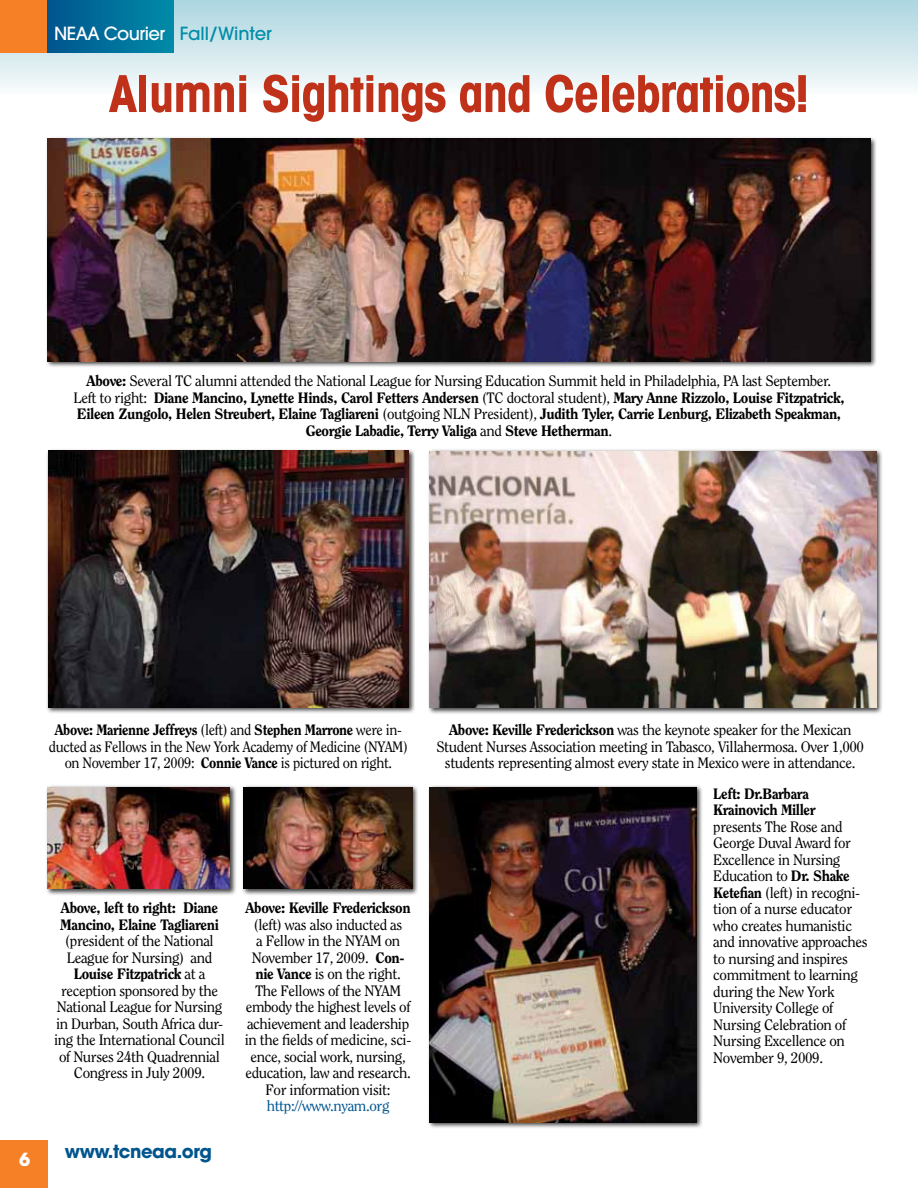
<style>
.page{position:relative;width:918px;height:1188px;background:#fff}
.page>*{position:absolute;margin:0;border:0;box-sizing:border-box;transform-origin:0 0}
.t1{font:700 condensed 51px "Avant Garde";letter-spacing:-.025em;color:#c0311a}
.t2{font:500 18px "Avant Garde";letter-spacing:-.03em;color:#fff}
.t3{font:700 18px "Avant Garde";letter-spacing:-.025em;color:#00558f}
.t4{font:700 18px "Avant Garde";color:#fff}
.t5{font:15px/16.5px "Clearface";letter-spacing:-.025em;color:#000;text-align:center}
.t6{font:800 15px/16.5px "Clearface";letter-spacing:-.025em;color:#000}
.t7{font:15px/16.5px "Clearface";letter-spacing:-.025em;color:#000;text-align:center;scale:.96 1}
.t8{font:15px "Clearface";letter-spacing:-.025em;color:#00558f}
.s1{color:#008da8}
.s2{font-weight:400}
.s3{font-weight:800}
</style>
<div class="page">
<svg style="left:0;top:0;width:918px;height:88px;background:#d0e7ec"></svg>
<div style="left:0;top:0;width:48px;height:53px;background:#f58025"></div>
<div style="left:47px;top:0;width:126px;height:53px;background:linear-gradient(to right,#00558e,#008ba8)"></div>
<div style="left:0;top:1140px;width:47px;height:48px;background:#f58025"></div>
<div style="left:427px;top:448px;width:457px;height:267px;background:#000;opacity:.75"></div>
<img style="left:430px;top:451px;width:447px;height:257px">
<div style="left:45px;top:448px;width:370px;height:266px;background:#000;opacity:.75"></div>
<img style="left:48px;top:451px;width:361px;height:256px">
<div style="left:241px;top:785px;width:178px;height:111px;background:#000;opacity:.75"></div>
<img style="left:244px;top:787px;width:168px;height:102px">
<div style="left:427px;top:785px;width:276px;height:344px;background:#000;opacity:.75"></div>
<img style="left:429px;top:787px;width:267px;height:335px">
<div style="left:45px;top:136px;width:832px;height:232px;background:#000;opacity:.75"></div>
<img style="left:47px;top:139px;width:824px;height:222px">
<div style="left:45px;top:785px;width:192px;height:111px;background:#000;opacity:.75"></div>
<img style="left:47px;top:787px;width:183px;height:102px">
<p class="t2" style="left:54px;top:22px;width:219px">NEAA Courier <span class="s1">Fall/Winter</span></p>
<h1 class="t1" style="left:109px;top:61px;width:702px">Alumni Sightings and Celebrations!</h1>
<p class="t6" style="left:73px;top:372px;width:773px;text-align:center">Above: <span class="s2">Several TC alumni attended the National League for Nursing Education Summit held in Philadelphia, PA last September.<br>Left to right:</span> Diane Mancino, Lynette Hinds, Carol Fetters Andersen <span class="s2">(TC doctoral student),</span> Mary Anne Rizzolo, Louise Fitzpatrick, Eileen Zungolo, Helen Streubert, Elaine Tagliareni <span class="s2">(outgoing NLN President),</span> Judith Tyler, Carrie Lenburg, Elizabeth Speakman, Georgie Labadie, Terry Valiga <span class="s2">and</span> Steve Hetherman<span class="s2">.</span></p>
<p class="t7" style="left:49px;top:722px;width:375px"><span class="s3">Above: Marienne Jeffreys</span> (left) and <span class="s3">Stephen Marrone</span> were in&shy;ducted as Fellows in the New York Academy of Medicine (NYAM) on November 17, 2009: <span class="s3">Connie Vance</span> is pictured on right.</p>
<p class="t6" style="left:60px;top:900px;width:160px">Above, left to right: Diane<br>Mancino, Elaine Tagliareni</p>
<p class="t5" style="left:54px;top:933px;width:172px">(president of the National<br>League for Nursing) and<br><span class="s3">Louise Fitzpatrick</span> at a reception sponsored by the<br>National League for Nursing in Durban, South Africa dur&shy;ing the International Council of Nurses 24th Quadrennial<br>Congress in July 2009.</p>
<p class="t4" style="left:19px;top:1147px;width:13px">6</p>
<p class="t3" style="left:65px;top:1140px;width:149px">www.tcneaa.org</p>
<p class="t6" style="left:246px;top:900px;width:167px">Above: Keville Frederickson</p>
<p class="t5" style="left:245px;top:916px;width:168px">(left) was also inducted as<br>a Fellow in the NYAM on<br>November 17, 2009. <span class="s3">Con&shy;nie Vance</span> is on the right.<br>The Fellows of the NYAM embody the highest levels of achievement and leadership in the fields of medicine, sci&shy;ence, social work, nursing, education, law and research.<br>For information visit:</p>
<p class="t8" style="left:267px;top:1097px;width:124px">http://www.nyam.org</p>
<p class="t5" style="left:436px;top:722px;width:429px"><span class="s3">Above: Keville Frederickson</span> was the keynote speaker for the Mexican<br>Student Nurses Association meeting in Tabasco, Villahermosa. Over 1,000 students representing almost every state in Mexico were in attendance.</p>
<p class="t6" style="left:713px;top:785px;width:104px">Left: Dr.Barbara<br>Krainovich Miller</p>
<p class="t5" style="left:713px;top:818px;width:156px;text-align:left">presents The Rose and<br>George Duval Award for<br>Excellence in Nursing<br>Education to <span class="s3">Dr. Shake<br>Ketefian</span> (left) in recogni&shy;tion of a nurse educator who creates humanistic and innovative approaches to nursing and inspires commitment to learning during the New York<br>University College of<br>Nursing Celebration of<br>Nursing Excellence on<br>November 9, 2009.</p>
</div>
